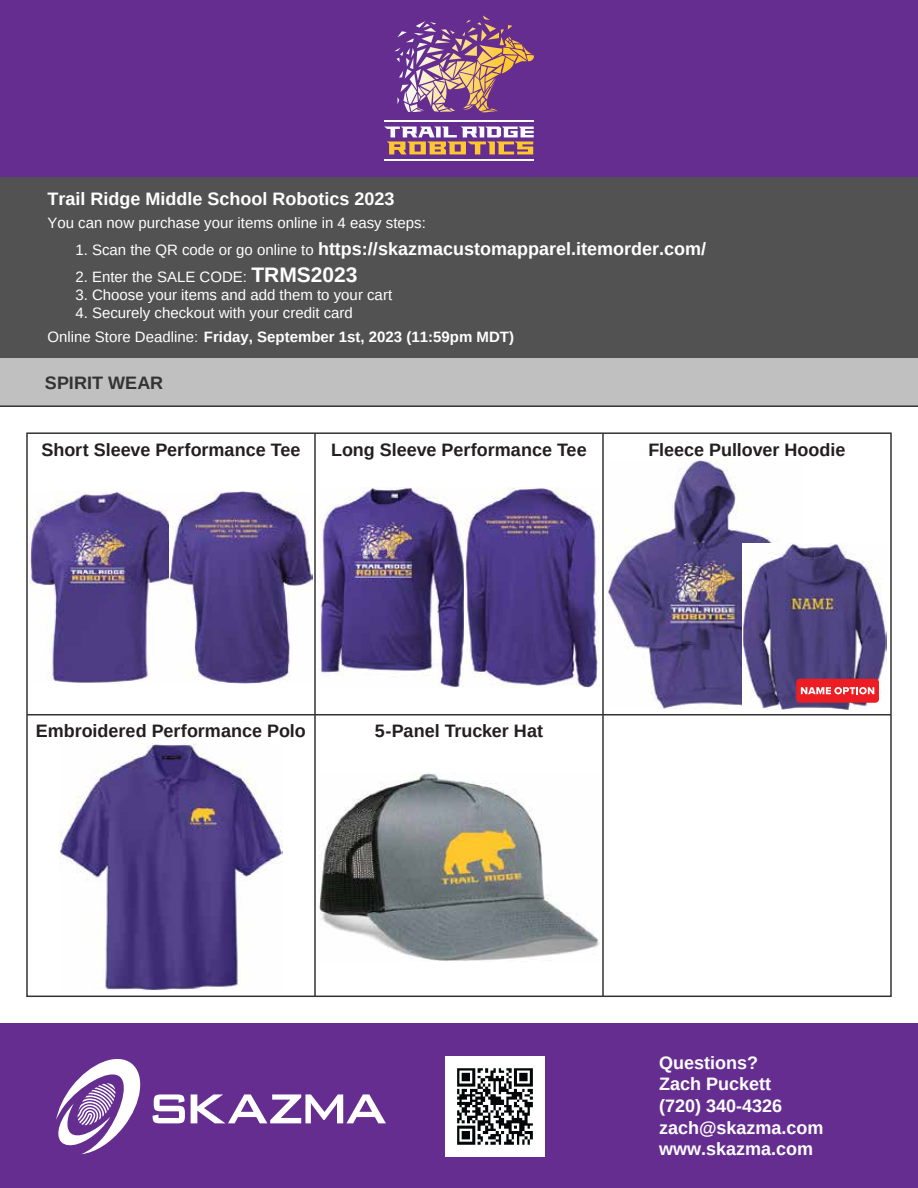
<style>
.page{position:relative;width:918px;height:1188px;background:#fff}
.page>*{position:absolute;margin:0;border:0;box-sizing:border-box;transform-origin:0 0}
.t1{font:700 21px "Liberation Sans";color:#fff}
.t2{font:700 18px/21.6px "Liberation Sans";color:#fff}
.t3{font:700 18px "Liberation Sans";color:#231f20}
.t4{font:700 18px "Liberation Sans";letter-spacing:.005em;color:#343333}
.t5{font:15px/24.2px "Liberation Sans";color:#fff}
.s1{font-weight:400;font-size:15px}
.s2{font-weight:700}
</style>
<div class="page">
<div style="left:0;top:1023px;width:918px;height:165px;background:#662d91"></div>
<svg style="left:56px;top:1059px;width:85px;height:95px"></svg>
<svg style="left:153px;top:1094px;width:32px;height:29px"></svg>
<svg style="left:191px;top:1094px;width:195px;height:29px"></svg>
<div style="left:0;top:177px;width:918px;height:182px;background:#525252"></div>
<img style="left:445px;top:1057px;width:99px;height:99px">
<div style="left:0;top:359px;width:918px;height:47px;background:#c1c0c0"></div>
<hr style="left:0;top:405px;width:918px;height:2px;background:#343333">
<img style="left:607px;top:460px;width:165px;height:249px">
<img style="left:743px;top:543px;width:143px;height:167px">
<hr style="left:602px;top:433px;width:2px;height:563px;background:#343333">
<hr style="left:314px;top:433px;width:2px;height:563px;background:#343333">
<hr style="left:27px;top:714px;width:864px;height:2px;background:#343333">
<div style="left:796px;top:679px;width:83px;height:24px;background:#ed1d24;border-radius:4px"></div>
<svg style="left:801px;top:687px;width:73px;height:7px"></svg>
<div style="left:0;top:0;width:918px;height:177px;background:#662d91"></div>
<svg style="left:385px;top:127px;width:149px;height:27px"></svg>
<hr style="left:384px;top:159px;width:150px;height:2px;background:#f8fcff">
<hr style="left:384px;top:120px;width:150px;height:2px;background:#f8fcff">
<svg style="left:394px;top:16px;width:140px;height:97px"></svg>
<img style="left:29px;top:491px;width:140px;height:192px">
<img style="left:169px;top:491px;width:144px;height:193px">
<img style="left:318px;top:488px;width:146px;height:200px">
<img style="left:464px;top:488px;width:136px;height:200px">
<img style="left:60px;top:744px;width:222px;height:246px">
<img style="left:318px;top:773px;width:281px;height:188px">
<p class="t2" style="left:47px;top:188px;width:349px">Trail Ridge Middle School Robotics 2023</p>
<p class="t5" style="left:47px;top:211px;width:380px">You can now purchase your items online in 4 easy steps:</p>
<p class="t2" style="left:75px;top:238px;width:632px"><span class="s1">1. Scan the QR code or go online to</span> https://skazmacustomapparel.itemorder.com/</p>
<p class="t5" style="left:75px;top:265px;width:173px">2. Enter the SALE CODE:</p>
<p class="t5" style="left:75px;top:283px;width:318px">3. Choose your items and add them to your cart</p>
<p class="t5" style="left:47px;top:301px;width:468px;text-indent:28px">4. Securely checkout with your credit card<br>Online Store Deadline: <span class="s2">Friday, September 1st, 2023 (11:59pm MDT)</span></p>
<h1 class="t1" style="left:251px;top:260px;width:108px">TRMS2023</h1>
<p class="t4" style="left:45px;top:371px;width:120px">SPIRIT WEAR</p>
<p class="t3" style="left:41px;top:437px;width:261px">Short Sleeve Performance Tee</p>
<p class="t3" style="left:331px;top:437px;width:257px">Long Sleeve Performance Tee</p>
<p class="t3" style="left:648px;top:437px;width:198px">Fleece Pullover Hoodie</p>
<p class="t3" style="left:36px;top:719px;width:272px">Embroidered Performance Polo</p>
<p class="t3" style="left:375px;top:719px;width:170px">5-Panel Trucker Hat</p>
<p class="t2" style="left:659px;top:1052px;width:166px">Questions?<br>Zach Puckett<br>(720) 340-4326 zach@skazma.com www.skazma.com</p>
</div>
